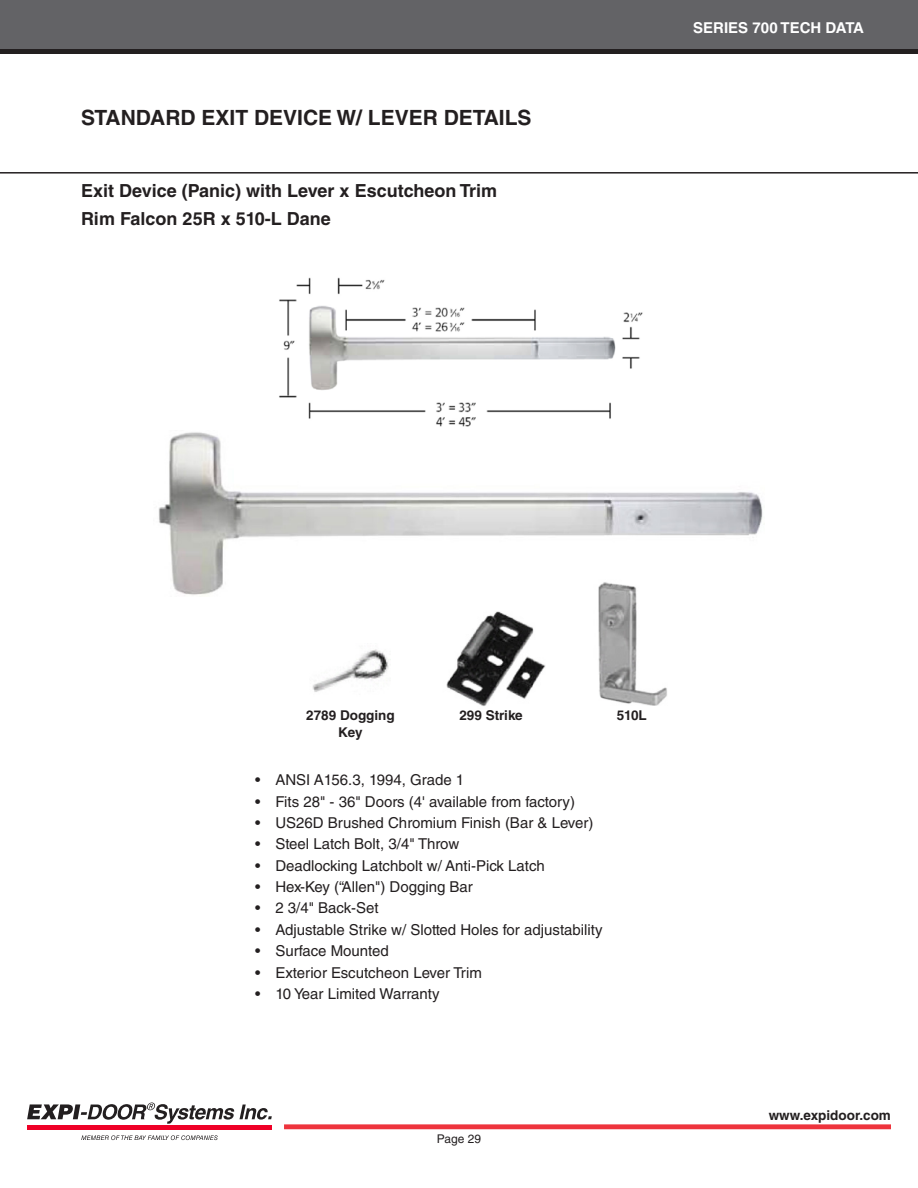
<style>
.page{position:relative;width:918px;height:1188px;background:#fff}
.page>*{position:absolute;margin:0;border:0;box-sizing:border-box;transform-origin:0 0}
.Headings{font:700 21px "Helvetica LT Std";color:#231f20}
.Subheadings{font:700 18px "Helvetica LT Std";color:#231f20}
.t1{font:15px "Helvetica LT Std";color:#231f20}
.t2{font:700 15px "Helvetica LT Std";color:#fff}
.caption_bold{font:700 13.5px "Helvetica LT Std";color:#231f20}
.t3{font:12px "Helvetica LT Std";color:#231f20}
</style>
<div class="page">
<div style="left:284px;top:1124px;width:607px;height:5px;background:#ee343d"></div>
<div style="left:0;top:48px;width:918px;height:6px;background:#231f20"></div>
<div style="left:0;top:0;width:918px;height:49px;background:#636366"></div>
<svg style="left:27px;top:1102px;width:245px;height:22px"></svg>
<hr style="left:27px;top:1125px;width:245px;height:4px;background:#ef0027">
<svg style="left:81px;top:1135px;width:137px;height:5px"></svg>
<hr style="left:0;top:172px;width:918px;height:2px;background:#231f20">
<img style="left:158px;top:432px;width:605px;height:163px">
<img style="left:279px;top:277px;width:364px;height:150px">
<img style="left:446px;top:611px;width:99px;height:95px">
<img style="left:594px;top:579px;width:76px;height:127px">
<img style="left:312px;top:649px;width:79px;height:43px">
<p class="Headings" style="left:81px;top:105px;width:452px">STANDARD EXIT DEVICE W/ LEVER DETAILS</p>
<p class="Subheadings" style="left:81px;top:179px;width:418px">Exit Device (Panic) with Lever x Escutcheon Trim</p>
<p class="Subheadings" style="left:81px;top:208px;width:251px">Rim Falcon 25R x 510-L Dane</p>
<p class="t2" style="left:693px;top:19px;width:172px">SERIES 700 TECH DATA</p>
<p class="caption_bold" style="left:306px;top:707px;width:90px">2789 Dogging</p>
<p class="caption_bold" style="left:459px;top:707px;width:65px">299 Strike</p>
<p class="caption_bold" style="left:617px;top:707px;width:32px">510L</p>
<p class="caption_bold" style="left:338px;top:724px;width:26px">Key</p>
<p class="t1" style="left:255px;top:771px;width:211px">• ANSI A156.3, 1994, Grade 1</p>
<p class="t1" style="left:255px;top:793px;width:321px">• Fits 28" - 36" Doors (4' available from factory)</p>
<p class="t1" style="left:255px;top:814px;width:340px">• US26D Brushed Chromium Finish (Bar &amp; Lever)</p>
<p class="t1" style="left:255px;top:835px;width:206px">• Steel Latch Bolt, 3/4" Throw</p>
<p class="t1" style="left:255px;top:857px;width:291px">• Deadlocking Latchbolt w/ Anti-Pick Latch</p>
<p class="t1" style="left:255px;top:878px;width:219px">• Hex-Key (“Allen") Dogging Bar</p>
<p class="t1" style="left:255px;top:899px;width:125px">• 2 3/4" Back-Set</p>
<p class="t1" style="left:255px;top:921px;width:349px">• Adjustable Strike w/ Slotted Holes for adjustability</p>
<p class="t1" style="left:255px;top:942px;width:135px">• Surface Mounted</p>
<p class="t1" style="left:255px;top:964px;width:228px">• Exterior Escutcheon Lever Trim</p>
<p class="t1" style="left:255px;top:985px;width:186px">• 10 Year Limited Warranty</p>
<p class="t3" style="left:437px;top:1132px;width:46px">Page 29</p>
<p class="caption_bold" style="left:769px;top:1107px;width:124px">www.expidoor.com</p>
</div>
